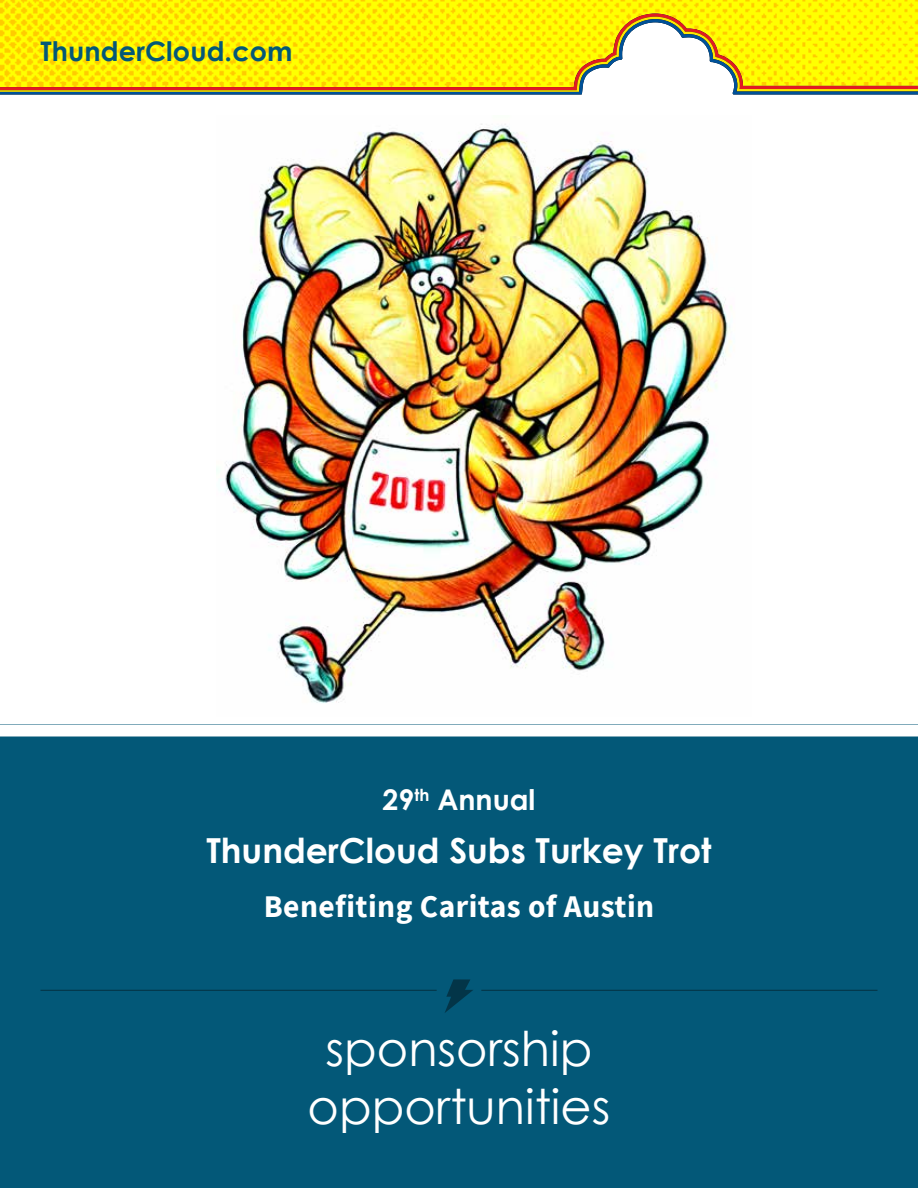
<style>
.page{position:relative;width:918px;height:1188px;background:#fff}
.page>*{position:absolute;margin:0;border:0;box-sizing:border-box;transform-origin:0 0}
.t1{font:48px/57.6px "Century Gothic";color:#fff;text-align:center}
.t2{font:700 34.5px "Century Gothic";color:#fff}
.t3{font:700 31.5px "Source Sans Pro";letter-spacing:.015em;color:#fff}
.t4{font:700 28.5px "Century Gothic";color:#fff}
.t5{font:700 27px "Century Gothic";letter-spacing:.005em;color:#035878}
</style>
<div class="page">
<img style="left:1px;top:0;width:916px;height:13px">
<div style="left:0;top:724px;width:918px;height:464px;background:#035878"></div>
<div style="left:0;top:724px;width:918px;height:12px;background:#fff"></div>
<hr style="left:40px;top:990px;width:397px;height:1px;background:#033548">
<svg style="left:445px;top:979px;width:28px;height:34px"></svg>
<hr style="left:481px;top:990px;width:397px;height:1px;background:#033548">
<svg style="left:0;top:13px;width:918px;height:4px;background:#fdec00"></svg>
<svg style="left:0;top:17px;width:918px;height:2px;background:#fded00"></svg>
<svg style="left:0;top:19px;width:918px;height:76px;background:#f1dd22"></svg>
<img style="left:216px;top:124px;width:516px;height:579px">
<p class="t5" style="left:40px;top:34px;width:254px">ThunderCloud.com</p>
<p class="t4" style="left:383px;top:782px;width:154px">29<sup>th</sup> Annual</p>
<p class="t2" style="left:206px;top:828px;width:507px">ThunderCloud Subs Turkey Trot</p>
<p class="t3" style="left:264px;top:885px;width:392px">Benefiting Caritas of Austin</p>
<h1 class="t1" style="left:308px;top:1020px;width:304px">sponsorship opportunities</h1>
</div>
